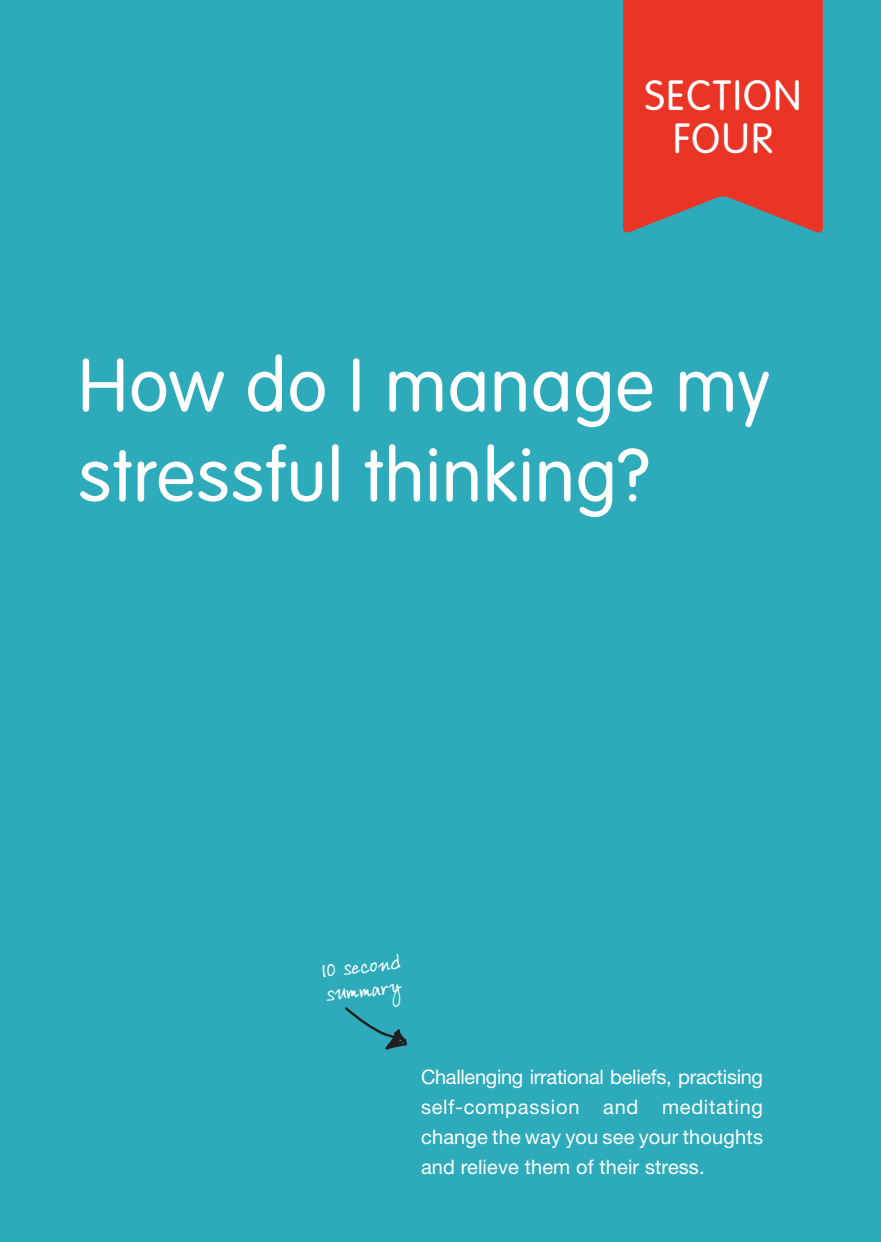
<style>
.page{position:relative;width:881px;height:1242px;background:#2eabba}
.page>*{position:absolute;margin:0;border:0;box-sizing:border-box;transform-origin:0 0}
.Cover_copy{font:300 73.75px/89.8px "VAG Rounded Std";letter-spacing:.02em;color:#fff}
.logo{font:300 41.75px/43.2px "VAG Rounded Std";letter-spacing:.04em;color:#fff;text-align:center}
.A-30-section{font:20px/30px "Helvetica Neue LT Std";letter-spacing:.005em;color:#fff;text-align:justify}
.Handwriting{font:20px/24px "Ardleys Hand";color:#fff}
</style>
<div class="page">
<svg style="left:345px;top:1007px;width:62px;height:43px"></svg>
<svg style="left:623px;top:0;width:199px;height:233px;background:#db3d31"></svg>
<p class="logo" style="left:644px;top:75px;width:158px">SECTION<br>FOUR</p>
<p class="Cover_copy" style="left:78px;top:343px;width:693px">How do I manage my stressful thinking?</p>
<p class="Handwriting" style="left:320px;top:958px;width:80px;rotate:-6deg">10 second summary</p>
<p class="A-30-section" style="left:421px;top:1061px;width:343px">Challenging irrational beliefs, practising self-compassion and meditating change the way you see your thoughts and relieve them of their stress.</p>
</div>
